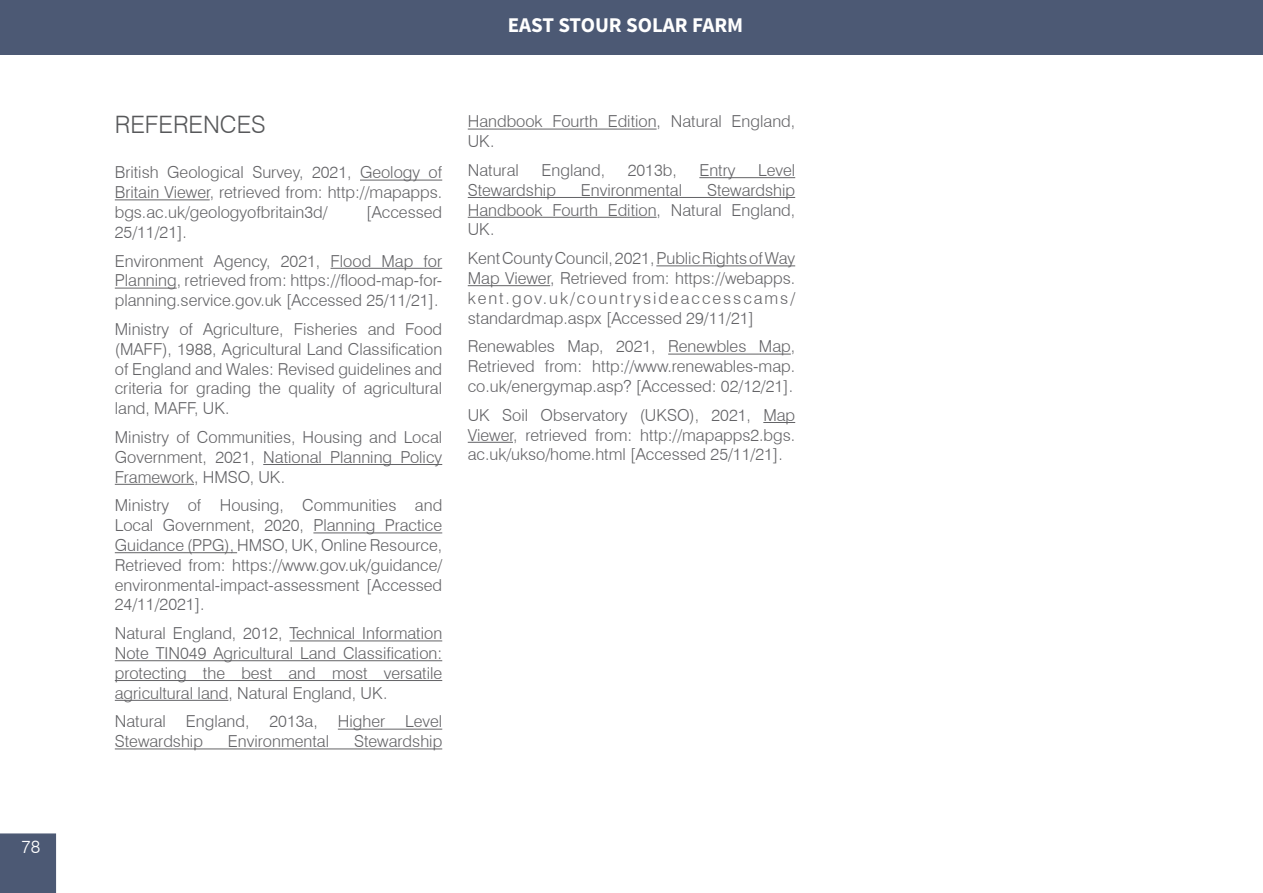
<style>
.page{position:relative;width:1263px;height:893px;background:#fff}
.page>*{position:absolute;margin:0;border:0;box-sizing:border-box;transform-origin:0 0}
.Heading_Level_1{font:300 24px "Swiss 721 BT";color:#57585a}
.t1{font:700 21px "Source Sans Pro";color:#fff}
.t2{font:300 18px "Swiss 721 BT";color:#fff}
.Body_Text_No_Number{font:300 16.5px/19.8px "Swiss 721 BT";color:#636366;text-align:justify}
</style>
<div class="page">
<div style="left:0;top:833px;width:56px;height:60px;background:#4c5974"></div>
<div style="left:0;top:0;width:1263px;height:55px;background:#4c5974"></div>
<hr style="left:468px;top:129px;width:189px;height:1px;background:#636366">
<hr style="left:699px;top:177px;width:96px;height:1px;background:#636366">
<hr style="left:468px;top:197px;width:327px;height:1px;background:#636366">
<hr style="left:468px;top:217px;width:189px;height:1px;background:#636366">
<hr style="left:656px;top:265px;width:139px;height:1px;background:#636366">
<hr style="left:468px;top:285px;width:82px;height:1px;background:#636366">
<hr style="left:668px;top:354px;width:123px;height:1px;background:#636366">
<hr style="left:763px;top:422px;width:32px;height:1px;background:#636366">
<hr style="left:468px;top:442px;width:45px;height:1px;background:#636366">
<hr style="left:360px;top:180px;width:82px;height:1px;background:#636366">
<hr style="left:115px;top:199px;width:95px;height:1px;background:#636366">
<hr style="left:331px;top:268px;width:111px;height:1px;background:#636366">
<hr style="left:115px;top:288px;width:62px;height:1px;background:#636366">
<hr style="left:263px;top:464px;width:179px;height:1px;background:#636366">
<hr style="left:115px;top:484px;width:79px;height:1px;background:#636366">
<hr style="left:313px;top:533px;width:129px;height:1px;background:#636366">
<hr style="left:115px;top:552px;width:122px;height:1px;background:#636366">
<hr style="left:290px;top:641px;width:152px;height:1px;background:#636366">
<hr style="left:115px;top:660px;width:327px;height:1px;background:#636366">
<hr style="left:115px;top:680px;width:327px;height:1px;background:#636366">
<hr style="left:115px;top:700px;width:113px;height:1px;background:#636366">
<hr style="left:338px;top:729px;width:104px;height:1px;background:#636366">
<hr style="left:115px;top:749px;width:327px;height:1px;background:#636366">
<p class="t2" style="left:21px;top:836px;width:21px">78</p>
<p class="t1" style="left:508px;top:12px;width:237px">EAST STOUR SOLAR FARM</p>
<p class="Heading_Level_1" style="left:115px;top:110px;width:152px">REFERENCES</p>
<p class="Body_Text_No_Number" style="left:115px;top:162px;width:329px">British Geological Survey, 2021, Geology of Britain Viewer, retrieved from: http://mapapps. bgs.ac.uk/geologyofbritain3d/</p>
<p class="Body_Text_No_Number" style="left:366px;top:202px;width:77px">[Accessed</p>
<p class="Body_Text_No_Number" style="left:115px;top:222px;width:74px">25/11/21].</p>
<p class="Body_Text_No_Number" style="left:115px;top:251px;width:329px">Environment Agency, 2021, Flood Map for Planning, retrieved from: https://flood-map-for&shy;planning.service.gov.uk [Accessed 25/11/21].</p>
<p class="Body_Text_No_Number" style="left:115px;top:319px;width:329px">Ministry of Agriculture, Fisheries and Food (MAFF), 1988, Agricultural Land Classification of England and Wales: Revised guidelines and criteria for grading the quality of agricultural land, MAFF, UK.</p>
<p class="Body_Text_No_Number" style="left:115px;top:427px;width:329px">Ministry of Communities, Housing and Local Government, 2021, National Planning Policy Framework, HMSO, UK.</p>
<p class="Body_Text_No_Number" style="left:115px;top:495px;width:329px">Ministry of Housing, Communities and Local Government, 2020, Planning Practice Guidance (PPG), HMSO, UK, Online Resource, Retrieved from: https://www.gov.uk/guidance/ environmental-impact-assessment [Accessed 24/11/2021].</p>
<p class="Body_Text_No_Number" style="left:115px;top:623px;width:329px">Natural England, 2012, Technical Information Note TIN049 Agricultural Land Classification: protecting the best and most versatile agricultural land, Natural England, UK.</p>
<p class="Body_Text_No_Number" style="left:115px;top:711px;width:329px">Natural England, 2013a, Higher Level<br>Stewardship</p>
<p class="Body_Text_No_Number" style="left:228px;top:731px;width:103px">Environmental</p>
<p class="Body_Text_No_Number" style="left:354px;top:731px;width:90px">Stewardship</p>
<p class="Body_Text_No_Number" style="left:468px;top:111px;width:329px">Handbook Fourth Edition, Natural England,<br>UK.</p>
<p class="Body_Text_No_Number" style="left:468px;top:160px;width:53px">Natural</p>
<p class="Body_Text_No_Number" style="left:541px;top:160px;width:65px">England,</p>
<p class="Body_Text_No_Number" style="left:628px;top:160px;width:51px">2013b,</p>
<p class="Body_Text_No_Number" style="left:699px;top:160px;width:38px">Entry</p>
<p class="Body_Text_No_Number" style="left:758px;top:160px;width:39px">Level</p>
<p class="Body_Text_No_Number" style="left:468px;top:180px;width:90px">Stewardship</p>
<p class="Body_Text_No_Number" style="left:581px;top:180px;width:103px">Environmental</p>
<p class="Body_Text_No_Number" style="left:468px;top:180px;width:329px;text-indent:239px">Stewardship Handbook Fourth Edition, Natural England, UK.</p>
<p class="Body_Text_No_Number" style="left:468px;top:248px;width:329px">Kent County Council, 2021, Public Rights of Way Map Viewer, Retrieved from: https://webapps. kent.gov.uk/countrysideaccesscams/ standardmap.aspx [Accessed 29/11/21]</p>
<p class="Body_Text_No_Number" style="left:468px;top:336px;width:329px">Renewables Map, 2021, Renewbles Map, Retrieved from: http://www.renewables-map. co.uk/energymap.asp? [Accessed: 02/12/21].</p>
<p class="Body_Text_No_Number" style="left:468px;top:405px;width:329px">UK Soil Observatory (UKSO), 2021, Map Viewer, retrieved from: http://mapapps2.bgs. ac.uk/ukso/home.html [Accessed 25/11/21].</p>
</div>
